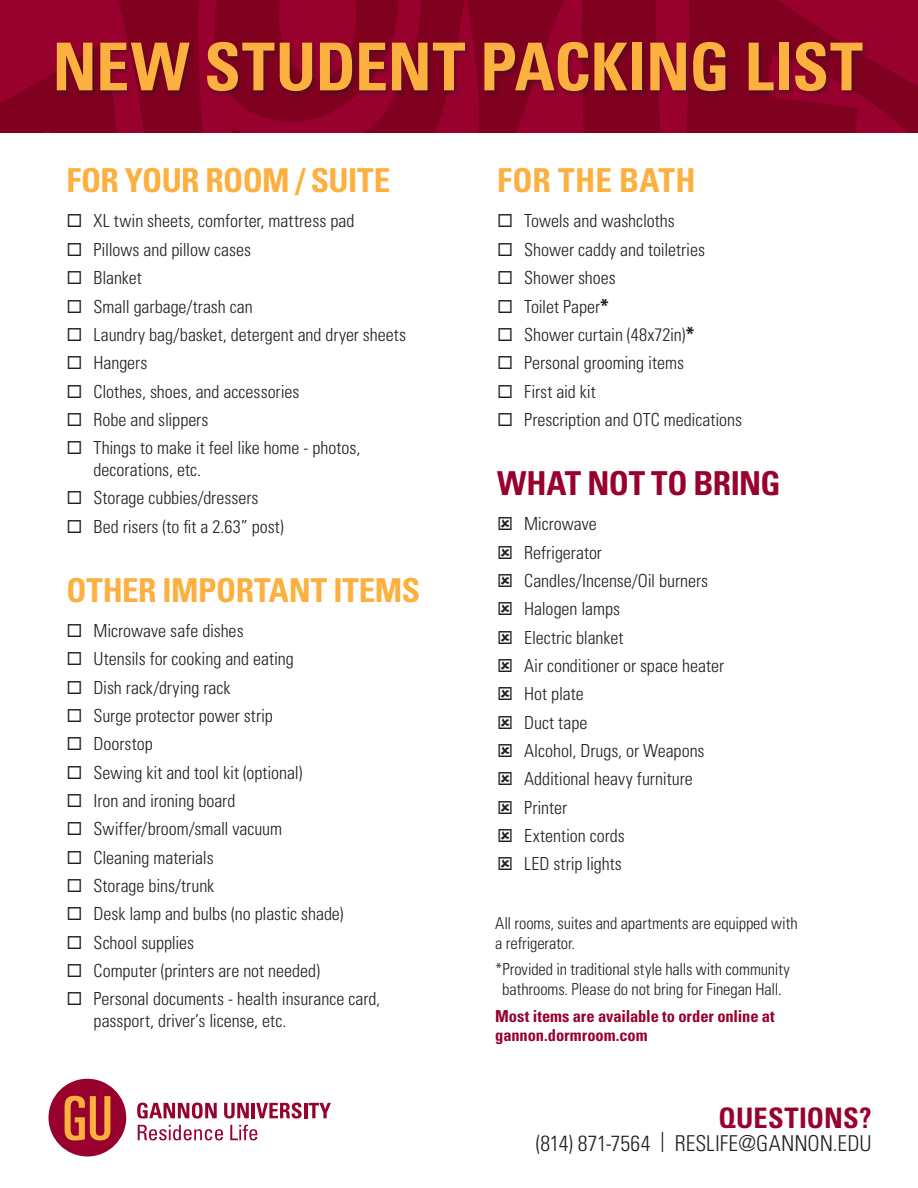
<style>
.page{position:relative;width:918px;height:1188px;background:#fff}
.page>*{position:absolute;margin:0;border:0;box-sizing:border-box;transform-origin:0 0}
.t1{font:700 condensed 66px "Univers LT Std";letter-spacing:-.005em;color:#fbb03f}
.t2{font:700 condensed 33px "Univers LT Std";letter-spacing:-.015em;color:#fbb03f}
.t3{font:700 condensed 33px "Univers LT Std";letter-spacing:-.02em;color:#98002e}
.t4{font:700 condensed 28.2px "Univers LT Std";letter-spacing:.005em;color:#98002e}
.t5{font:300 condensed 21.9px "Univers LT Std";color:#231f20}
.t6{font:300 condensed 18px/21.6px "Univers LT Std";color:#231f20}
.t7{font:300 condensed 16.5px/19.8px "Univers LT Std";letter-spacing:-.005em;color:#231f20}
.t8{font:700 condensed 16.5px "Univers LT Std";letter-spacing:-.005em;color:#98002e}
.s1{font-weight:700;font-size:19.5px}
</style>
<div class="page">
<svg style="left:0;top:0;width:918px;height:133px;background:#890025"></svg>
<div style="left:55px;top:41px;width:813px;height:55px;background:#231f20;opacity:.5"></div>
<svg style="left:137px;top:1103px;width:80px;height:16px"></svg>
<svg style="left:224px;top:1103px;width:25px;height:16px"></svg>
<hr style="left:252px;top:1103px;width:3px;height:15px;background:#98002e">
<svg style="left:256px;top:1103px;width:46px;height:16px"></svg>
<hr style="left:304px;top:1103px;width:3px;height:15px;background:#98002e">
<svg style="left:309px;top:1103px;width:22px;height:15px"></svg>
<svg style="left:138px;top:1125px;width:85px;height:15px"></svg>
<svg style="left:230px;top:1125px;width:27px;height:15px"></svg>
<svg style="left:49px;top:1079px;width:77px;height:77px"></svg>
<p class="t1" style="left:53px;top:26px;width:812px">NEW STUDENT PACKING LIST</p>
<p class="t2" style="left:67px;top:160px;width:325px">FOR YOUR ROOM / SUITE</p>
<p class="t6" style="left:94px;top:210px;width:262px">XL twin sheets, comforter, mattress pad</p>
<p class="t6" style="left:94px;top:239px;width:159px">Pillows and pillow cases</p>
<p class="t6" style="left:94px;top:267px;width:50px">Blanket</p>
<p class="t6" style="left:94px;top:295px;width:161px">Small garbage/trash can</p>
<p class="t6" style="left:94px;top:324px;width:314px">Laundry bag/basket, detergent and dryer sheets</p>
<p class="t6" style="left:94px;top:352px;width:55px">Hangers</p>
<p class="t6" style="left:94px;top:380px;width:207px">Clothes, shoes, and accessories</p>
<p class="t6" style="left:94px;top:409px;width:116px">Robe and slippers</p>
<p class="t6" style="left:94px;top:437px;width:268px">Things to make it feel like home - photos, decorations, etc.</p>
<p class="t6" style="left:94px;top:487px;width:167px">Storage cubbies/dressers</p>
<p class="t6" style="left:94px;top:515px;width:192px">Bed risers (to fit a 2.63” post)</p>
<p class="t2" style="left:67px;top:570px;width:355px">OTHER IMPORTANT ITEMS</p>
<p class="t6" style="left:94px;top:620px;width:152px">Microwave safe dishes</p>
<p class="t6" style="left:94px;top:648px;width:202px">Utensils for cooking and eating</p>
<p class="t6" style="left:94px;top:676px;width:138px">Dish rack/drying rack</p>
<p class="t6" style="left:94px;top:705px;width:181px">Surge protector power strip</p>
<p class="t6" style="left:94px;top:733px;width:61px">Doorstop</p>
<p class="t6" style="left:94px;top:762px;width:210px">Sewing kit and tool kit (optional)</p>
<p class="t6" style="left:94px;top:790px;width:143px">Iron and ironing board</p>
<p class="t6" style="left:94px;top:818px;width:190px">Swiffer/broom/small vacuum</p>
<p class="t6" style="left:94px;top:847px;width:122px">Cleaning materials</p>
<p class="t6" style="left:94px;top:875px;width:122px">Storage bins/trunk</p>
<p class="t6" style="left:94px;top:903px;width:251px">Desk lamp and bulbs (no plastic shade)</p>
<p class="t6" style="left:94px;top:932px;width:102px">School supplies</p>
<p class="t6" style="left:94px;top:960px;width:228px">Computer (printers are not needed)</p>
<p class="t6" style="left:94px;top:988px;width:288px">Personal documents - health insurance card, passport, driver’s license, etc.</p>
<p class="t2" style="left:497px;top:160px;width:200px">FOR THE BATH</p>
<p class="t6" style="left:524px;top:210px;width:152px">Towels and washcloths</p>
<p class="t6" style="left:524px;top:239px;width:182px">Shower caddy and toiletries</p>
<p class="t6" style="left:524px;top:267px;width:93px">Shower shoes</p>
<p class="t6" style="left:524px;top:295px;width:86px">Toilet Paper<span class="s1">*</span></p>
<p class="t6" style="left:524px;top:324px;width:172px">Shower curtain (48x72in)<span class="s1">*</span></p>
<p class="t6" style="left:524px;top:352px;width:161px">Personal grooming items</p>
<p class="t6" style="left:524px;top:380px;width:73px">First aid kit</p>
<p class="t6" style="left:524px;top:409px;width:219px">Prescription and OTC medications</p>
<p class="t3" style="left:497px;top:463px;width:285px">WHAT NOT TO BRING</p>
<p class="t6" style="left:524px;top:513px;width:74px">Microwave</p>
<p class="t6" style="left:524px;top:541px;width:79px">Refrigerator</p>
<p class="t6" style="left:524px;top:570px;width:186px">Candles/Incense/Oil burners</p>
<p class="t6" style="left:524px;top:598px;width:97px">Halogen lamps</p>
<p class="t6" style="left:524px;top:626px;width:101px">Electric blanket</p>
<p class="t6" style="left:524px;top:655px;width:201px">Air conditioner or space heater</p>
<p class="t6" style="left:524px;top:683px;width:61px">Hot plate</p>
<p class="t6" style="left:524px;top:711px;width:65px">Duct tape</p>
<p class="t6" style="left:524px;top:740px;width:182px">Alcohol, Drugs, or Weapons</p>
<p class="t6" style="left:524px;top:768px;width:170px">Additional heavy furniture</p>
<p class="t6" style="left:524px;top:797px;width:44px">Printer</p>
<p class="t6" style="left:524px;top:825px;width:102px">Extention cords</p>
<p class="t6" style="left:524px;top:853px;width:99px">LED strip lights</p>
<p class="t7" style="left:495px;top:913px;width:304px">All rooms, suites and apartments are equipped with a refrigerator.</p>
<p class="t7" style="left:495px;top:960px;width:296px">*Provided in traditional style halls with community</p>
<p class="t7" style="left:502px;top:979px;width:281px">bathrooms. Please do not bring for Finegan Hall.</p>
<p class="t8" style="left:495px;top:1006px;width:281px">Most items are available to order online at</p>
<p class="t8" style="left:495px;top:1025px;width:154px">gannon.dormroom.com</p>
<p class="t4" style="left:719px;top:1100px;width:155px">QUESTIONS?</p>
<p class="t5" style="left:536px;top:1130px;width:337px">(814) 871-7564 <sup>|</sup> RESLIFE@GANNON.EDU</p>
</div>
